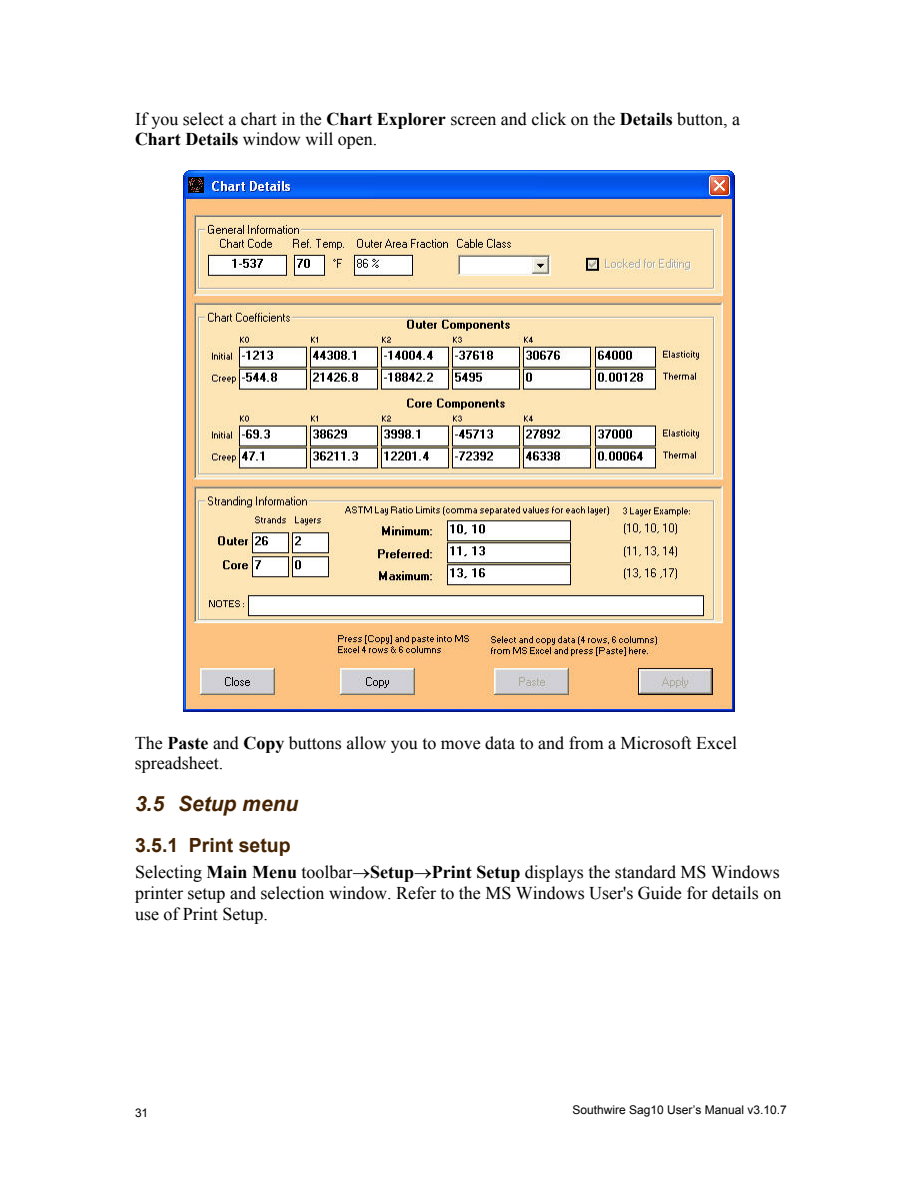
<style>
.page{position:relative;width:918px;height:1188px;background:#fff}
.page>*{position:absolute;margin:0;border:0;box-sizing:border-box;transform-origin:0 0}
.t1{font:italic 700 21px "Arial";color:#462300}
.t2{font:700 19.5px "Arial";color:#462300}
.t3{font:18px/20.7px "Times New Roman";color:#000}
.t4{font:12px "Arial";color:#000}
.s1{font-weight:700}
</style>
<div class="page">
<img style="left:184px;top:170px;width:550px;height:541px">
<p class="t3" style="left:135px;top:108px;width:607px">If you select a chart in the <span class="s1">Chart Explorer</span> screen and click on the <span class="s1">Details</span> button, a<br><span class="s1">Chart Details</span> window will open.</p>
<p class="t3" style="left:135px;top:732px;width:604px">The <span class="s1">Paste</span> and <span class="s1">Copy</span> buttons allow you to move data to and from a Microsoft Excel spreadsheet.</p>
<p class="t1" style="left:135px;top:790px;width:165px">3.5 Setup menu</p>
<p class="t2" style="left:135px;top:832px;width:157px">3.5.1 Print setup</p>
<p class="t3" style="left:135px;top:862px;width:648px;text-align:justify">Selecting <span class="s1">Main Menu</span> toolbar→<span class="s1">Setup</span>→<span class="s1">Print Setup</span> displays the standard MS Windows printer setup and selection window. Refer to the MS Windows User's Guide for details on use of Print Setup.</p>
<p class="t4" style="left:572px;top:1103px;width:216px">Southwire Sag10 User’s Manual v3.10.7</p>
<p class="t4" style="left:780px;top:1103px;width:8px">6</p>
<p class="t4" style="left:135px;top:1105px;width:15px">31</p>
<p class="t4" style="left:579px;top:1105px;width:206px">Southwire Sag10 User’s Manual v3.10</p>
</div>
